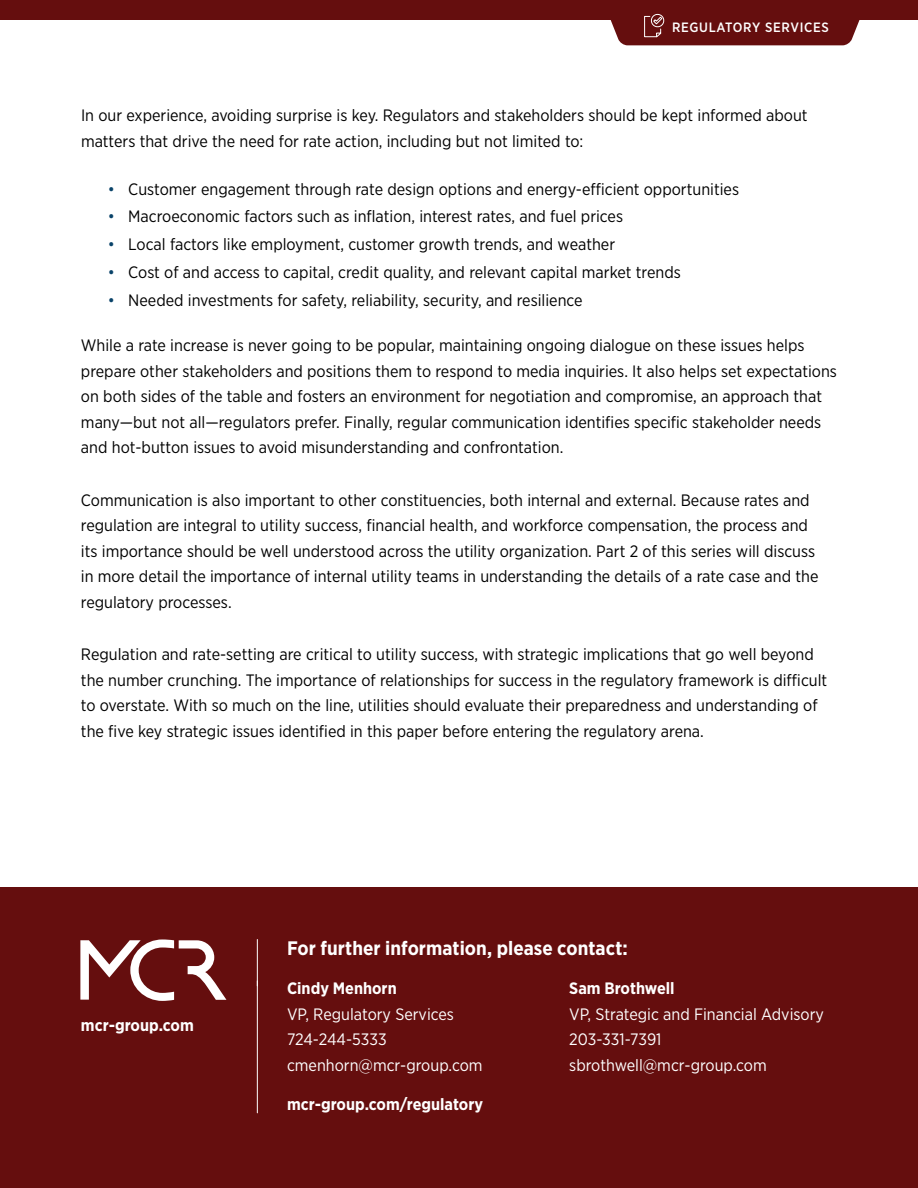
<style>
.page{position:relative;width:918px;height:1188px;background:#fff}
.page>*{position:absolute;margin:0;border:0;box-sizing:border-box;transform-origin:0 0}
.t1{font:700 19.5px "Gotham Narrow";letter-spacing:.005em;color:#fff}
.t2{font:16.5px/25.5px "Gotham Narrow";color:#000}
.t3{font:16.5px/25.5px "Gotham Narrow";color:#fff}
.t4{font:700 16.5px "Gotham Narrow";color:#fff}
.t5{font:500 13.5px "Gotham Narrow";letter-spacing:.05em;color:#fff}
.s1{color:#094369}
</style>
<div class="page">
<div style="left:0;top:888px;width:918px;height:300px;background:#650e0e"></div>
<svg style="left:80px;top:939px;width:146px;height:62px"></svg>
<hr style="left:257px;top:939px;width:1px;height:47px;background:#fff">
<hr style="left:257px;top:981px;width:1px;height:132px;background:#fff">
<div style="left:0;top:0;width:918px;height:19px;background:#650e0e"></div>
<svg style="left:606px;top:13px;width:258px;height:32px"></svg>
<p class="t5" style="left:672px;top:19px;width:158px">REGULATORY SERVICES</p>
<p class="t2" style="left:81px;top:102px;width:728px">In our experience, avoiding surprise is key. Regulators and stakeholders should be kept informed about matters that drive the need for rate action, including but not limited to:</p>
<p class="t2" style="left:108px;top:176px;width:633px"><span class="s1">•</span> Customer engagement through rate design options and energy-efficient opportunities</p>
<p class="t2" style="left:108px;top:204px;width:517px"><span class="s1">•</span> Macroeconomic factors such as inflation, interest rates, and fuel prices</p>
<p class="t2" style="left:108px;top:231px;width:509px"><span class="s1">•</span> Local factors like employment, customer growth trends, and weather</p>
<p class="t2" style="left:108px;top:259px;width:574px"><span class="s1">•</span> Cost of and access to capital, credit quality, and relevant capital market trends</p>
<p class="t2" style="left:108px;top:287px;width:476px"><span class="s1">•</span> Needed investments for safety, reliability, security, and resilience</p>
<p class="t2" style="left:81px;top:333px;width:757px">While a rate increase is never going to be popular, maintaining ongoing dialogue on these issues helps prepare other stakeholders and positions them to respond to media inquiries. It also helps set expectations on both sides of the table and fosters an environment for negotiation and compromise, an approach that many—but not all—regulators prefer. Finally, regular communication identifies specific stakeholder needs and hot-button issues to avoid misunderstanding and confrontation.</p>
<p class="t2" style="left:81px;top:487px;width:739px">Communication is also important to other constituencies, both internal and external. Because rates and regulation are integral to utility success, financial health, and workforce compensation, the process and its importance should be well understood across the utility organization. Part 2 of this series will discuss in more detail the importance of internal utility teams in understanding the details of a rate case and the regulatory processes.</p>
<p class="t2" style="left:81px;top:642px;width:748px">Regulation and rate-setting are critical to utility success, with strategic implications that go well beyond the number crunching. The importance of relationships for success in the regulatory framework is difficult to overstate. With so much on the line, utilities should evaluate their preparedness and understanding of the five key strategic issues identified in this paper before entering the regulatory arena.</p>
<p class="t4" style="left:81px;top:1015px;width:114px">mcr-group.com</p>
<p class="t1" style="left:287px;top:936px;width:342px">For further information, please contact:</p>
<p class="t4" style="left:287px;top:978px;width:111px">Cindy Menhorn</p>
<p class="t3" style="left:287px;top:1001px;width:197px">VP, Regulatory Services<br>724-244-5333 cmenhorn@mcr-group.com</p>
<p class="t4" style="left:287px;top:1093px;width:198px">mcr-group.com/regulatory</p>
<p class="t4" style="left:569px;top:978px;width:107px">Sam Brothwell</p>
<p class="t3" style="left:569px;top:1001px;width:256px">VP, Strategic and Financial Advisory<br>203-331-7391 sbrothwell@mcr-group.com</p>
</div>
